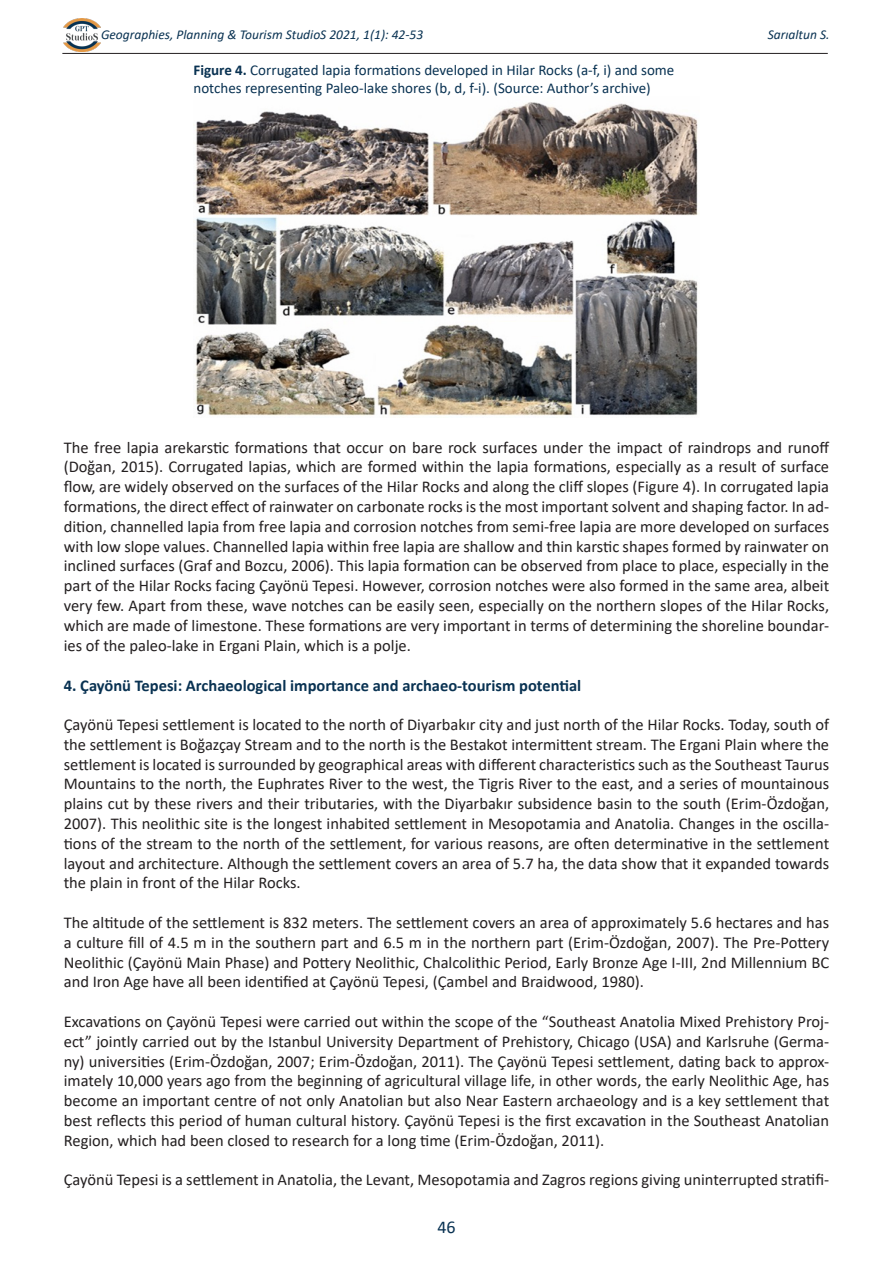
<style>
.page{position:relative;width:893px;height:1263px;background:#fff}
.page>*{position:absolute;margin:0;border:0;box-sizing:border-box;transform-origin:0 0}
.t1{font:18px "Calibri";color:#093252}
.t2{font:16.5px/19.8px "Calibri";color:#231f20;text-align:justify}
.t3{font:700 16.5px "Calibri";color:#093252}
.t4{font:15px/18px "Calibri";color:#093252}
.t5{font:italic 13.5px "Calibri";color:#093252}
.s1{font-weight:700}
</style>
<div class="page">
<hr style="left:62px;top:53px;width:766px;height:1px;background:#231f20">
<img style="left:63px;top:19px;width:37px;height:32px">
<img style="left:193px;top:102px;width:505px;height:315px">
<p class="t5" style="left:101px;top:26px;width:324px">Geographies, Planning &amp; Tourism StudioS 2021, 1(1): 42-53</p>
<p class="t5" style="left:768px;top:26px;width:63px">Sarıaltun S.</p>
<p class="t4" style="left:193px;top:61px;width:482px"><span class="s1">Figure 4.</span> Corrugated lapia formations developed in Hilar Rocks (a-f, i) and some notches representing Paleo-lake shores (b, d, f-i). (Source: Author’s archive)</p>
<p class="t2" style="left:64px;top:437px;width:767px">The free lapia arekarstic formations that occur on bare rock surfaces under the impact of raindrops and runoff (Doğan, 2015). Corrugated lapias, which are formed within the lapia formations, especially as a result of surface flow, are widely observed on the surfaces of the Hilar Rocks and along the cliff slopes (Figure 4). In corrugated lapia formations, the direct effect of rainwater on carbonate rocks is the most important solvent and shaping factor. In ad&shy;dition, channelled lapia from free lapia and corrosion notches from semi-free lapia are more developed on surfaces with low slope values. Channelled lapia within free lapia are shallow and thin karstic shapes formed by rainwater on inclined surfaces (Graf and Bozcu, 2006). This lapia formation can be observed from place to place, especially in the part of the Hilar Rocks facing Çayönü Tepesi. However, corrosion notches were also formed in the same area, albeit very few. Apart from these, wave notches can be easily seen, especially on the northern slopes of the Hilar Rocks, which are made of limestone. These formations are very important in terms of determining the shoreline boundar&shy;ies of the paleo-lake in Ergani Plain, which is a polje.</p>
<p class="t3" style="left:64px;top:673px;width:519px">4. Çayönü Tepesi: Archaeological importance and archaeo-tourism potential</p>
<p class="t2" style="left:64px;top:714px;width:767px">Çayönü Tepesi settlement is located to the north of Diyarbakır city and just north of the Hilar Rocks. Today, south of the settlement is Boğazçay Stream and to the north is the Bestakot intermittent stream. The Ergani Plain where the settlement is located is surrounded by geographical areas with different characteristics such as the Southeast Taurus Mountains to the north, the Euphrates River to the west, the Tigris River to the east, and a series of mountainous plains cut by these rivers and their tributaries, with the Diyarbakır subsidence basin to the south (Erim-Özdoğan, 2007). This neolithic site is the longest inhabited settlement in Mesopotamia and Anatolia. Changes in the oscilla&shy;tions of the stream to the north of the settlement, for various reasons, are often determinative in the settlement layout and architecture. Although the settlement covers an area of 5.7 ha, the data show that it expanded towards the plain in front of the Hilar Rocks.</p>
<p class="t2" style="left:64px;top:912px;width:767px">The altitude of the settlement is 832 meters. The settlement covers an area of approximately 5.6 hectares and has a culture fill of 4.5 m in the southern part and 6.5 m in the northern part (Erim-Özdoğan, 2007). The Pre-Pottery Neolithic (Çayönü Main Phase) and Pottery Neolithic, Chalcolithic Period, Early Bronze Age I-III, 2nd Millennium BC and Iron Age have all been identified at Çayönü Tepesi, (Çambel and Braidwood, 1980).</p>
<p class="t2" style="left:64px;top:1011px;width:767px">Excavations on Çayönü Tepesi were carried out within the scope of the “Southeast Anatolia Mixed Prehistory Proj&shy;ect” jointly carried out by the Istanbul University Department of Prehistory, Chicago (USA) and Karlsruhe (Germa&shy;ny) universities (Erim-Özdoğan, 2007; Erim-Özdoğan, 2011). The Çayönü Tepesi settlement, dating back to approx&shy;imately 10,000 years ago from the beginning of agricultural village life, in other words, the early Neolithic Age, has become an important centre of not only Anatolian but also Near Eastern archaeology and is a key settlement that best reflects this period of human cultural history. Çayönü Tepesi is the first excavation in the Southeast Anatolian Region, which had been closed to research for a long time (Erim-Özdoğan, 2011).</p>
<p class="t2" style="left:64px;top:1169px;width:767px">Çayönü Tepesi is a settlement in Anatolia, the Levant, Mesopotamia and Zagros regions giving uninterrupted stratifi-</p>
<p class="t1" style="left:437px;top:1215px;width:20px">46</p>
</div>
